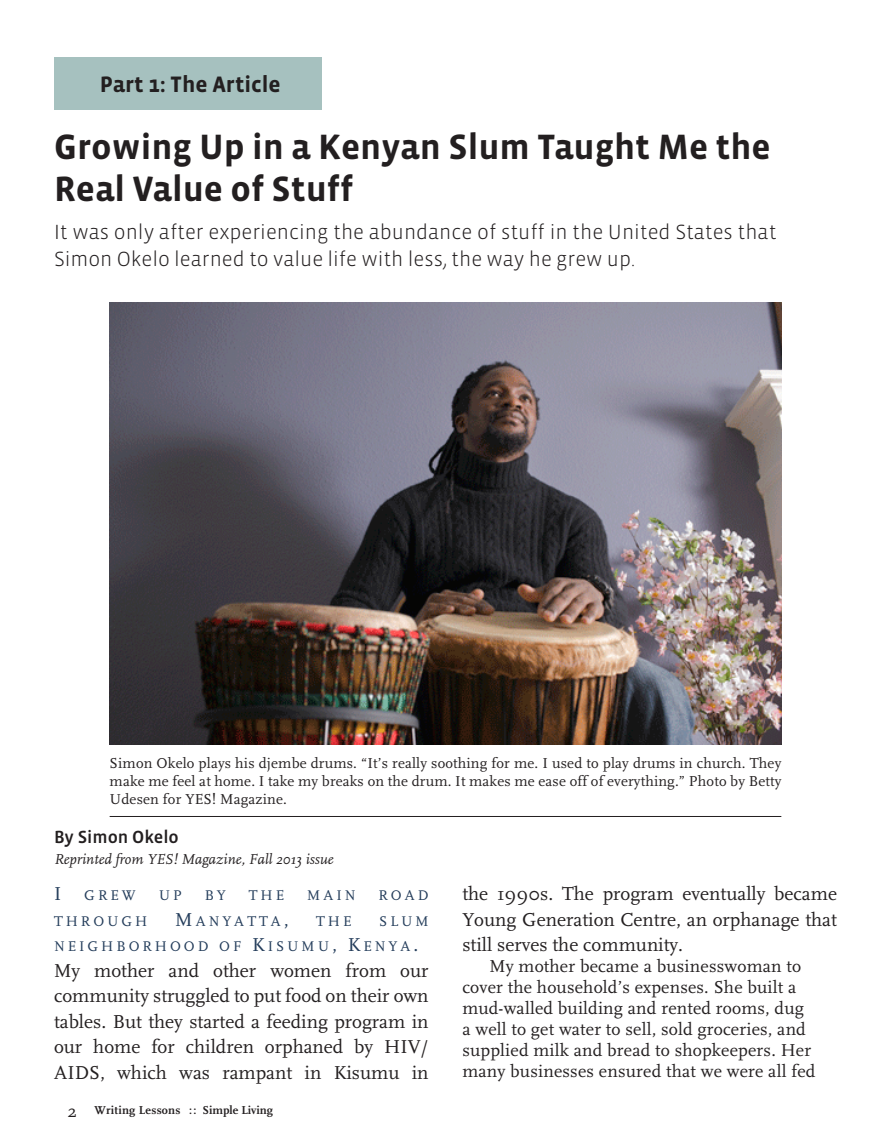
<style>
.page{position:relative;width:891px;height:1148px;background:#fff}
.page>*{position:absolute;margin:0;border:0;box-sizing:border-box;transform-origin:0 0}
.Discussion_Guide_Tex{font:700 36px/42px "Vista Sans";color:#231f20}
.Discussion_Guide_Tex-2{font:700 22.8px "Vista Sans";color:#231f20}
.Discussion_Guide_Tex-3{font:300 21px/27px "Vista Sans";color:#231f20}
.Page_1_Preview{font:19.5px/25.5px "Scala";color:#231f20;text-align:justify}
.Article_Text{font:18px/21px "Scala";letter-spacing:.01em;color:#231f20}
.Discussion_Guide_Tex-4{font:18px "Vista Sans Med";color:#231f20}
.Discussion_Guide_Tex-5{font:15px/18px "Scala";letter-spacing:.01em;color:#231f20;text-align:justify}
.Discussion_Guide_Tex-6{font:italic 15px "Scala";color:#231f20}
.Page_1_Caps{font:14.7px/25.5px "Scala";letter-spacing:.2em;color:#243d5b}
.t1{font:700 12px "Scala";letter-spacing:.02em;color:#231f20}
.s1{font-size:19.5px}
.s2{font-weight:400;font-size:18px}
</style>
<div class="page">
<hr style="left:110px;top:816px;width:671px;height:1px;background:#231f20">
<img style="left:110px;top:302px;width:671px;height:442px">
<div style="left:54px;top:57px;width:268px;height:53px;background:#a6c1bf"></div>
<p class="Discussion_Guide_Tex-2" style="left:100px;top:72px;width:182px">Part 1: The Article</p>
<p class="Discussion_Guide_Tex" style="left:54px;top:127px;width:718px">Growing Up in a Kenyan Slum Taught Me the<br>Real Value of Stuff</p>
<p class="Discussion_Guide_Tex-3" style="left:54px;top:219px;width:724px">It was only after experiencing the abundance of stuff in the United States that<br>Simon Okelo learned to value life with less, the way he grew up.</p>
<p class="Discussion_Guide_Tex-5" style="left:110px;top:754px;width:673px">Simon Okelo plays his djembe drums. “It’s really soothing for me. I used to play drums in church. They make me feel at home. I take my breaks on the drum. It makes me ease off of everything.” Photo by Betty Udesen for YES! Magazine.</p>
<p class="Discussion_Guide_Tex-4" style="left:54px;top:828px;width:126px">By Simon Okelo</p>
<p class="Discussion_Guide_Tex-6" style="left:54px;top:851px;width:281px">Reprinted from YES! Magazine, Fall 2013 issue</p>
<p class="Page_1_Caps" style="left:54px;top:882px;width:83px"><span class="s1">I</span> GREW</p>
<p class="Page_1_Caps" style="left:159px;top:882px;width:25px">UP</p>
<p class="Page_1_Caps" style="left:205px;top:882px;width:23px">BY</p>
<p class="Page_1_Caps" style="left:249px;top:882px;width:37px">THE</p>
<p class="Page_1_Caps" style="left:307px;top:882px;width:50px">MAI N</p>
<p class="Page_1_Caps" style="left:378px;top:882px;width:52px">ROAD</p>
<p class="Page_1_Caps" style="left:54px;top:908px;width:95px">THROUGH</p>
<p class="Page_1_Caps" style="left:175px;top:908px;width:115px"><span class="s1">M</span> ANYATTA<span class="s1">,</span></p>
<p class="Page_1_Caps" style="left:316px;top:908px;width:37px">THE</p>
<p class="Page_1_Caps" style="left:54px;top:908px;width:376px;text-indent:325px">SLUM<br>NEI GHBORHOOD OF <span class="s1">K</span>I SUMU<span class="s1">, K</span>ENYA<span class="s1">.</span></p>
<p class="Page_1_Preview" style="left:54px;top:957px;width:376px">My mother and other women from our community struggled to put food on their own tables. But they started a feeding program in our home for children orphaned by HIV/ AIDS, which was rampant in Kisumu in</p>
<p class="t1" style="left:68px;top:1103px;width:207px"><span class="s2">2</span> Writing Lessons :: Simple Living</p>
<p class="Page_1_Preview" style="left:462px;top:881px;width:376px">the 1990s. The program eventually became Young Generation Centre, an orphanage that still serves the community.</p>
<p class="Article_Text" style="left:462px;top:956px;width:355px;text-indent:27px">My mother became a businesswoman to cover the household’s expenses. She built a mud-walled building and rented rooms, dug a well to get water to sell, sold groceries, and supplied milk and bread to shopkeepers. Her many businesses ensured that we were all fed</p>
</div>
